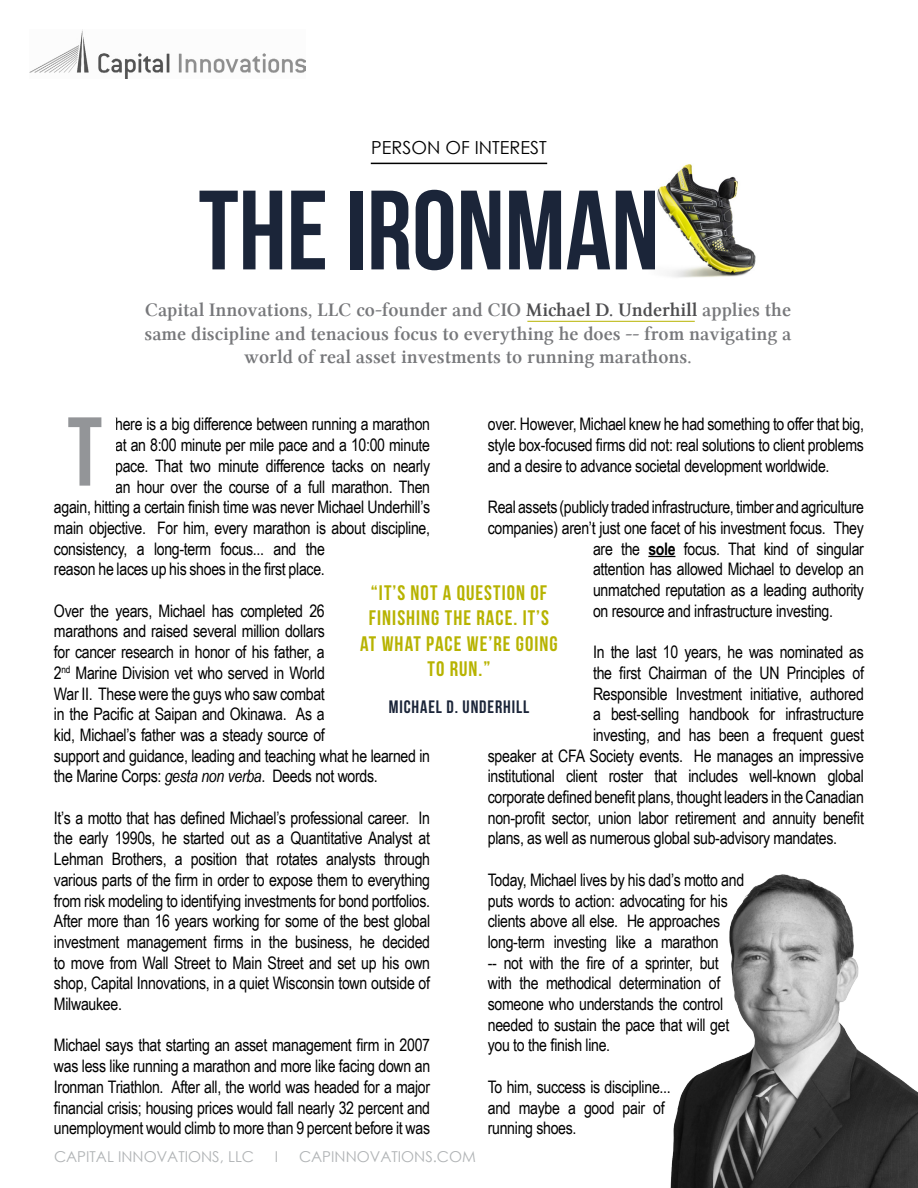
<style>
.page{position:relative;width:918px;height:1188px;background:#fff}
.page>*{position:absolute;margin:0;border:0;box-sizing:border-box;transform-origin:0 0}
.t1{font:112.5px "Bebas Neue";color:#1b2539}
.t2{font:97.5px "Bebas Neue";color:#939598}
.t3{font:21px/25.2px "Bebas Neue";letter-spacing:.05em;color:#b7b301;text-align:center}
.t4{font:19.5px/23.4px "Lin Libertine Z";color:#77787b;text-align:center}
.t5{font:18px "Bebas Neue";letter-spacing:.05em;color:#1b2539}
.t6{font:18px "Century Gothic";color:#000}
.t7{font:17.25px/20.7px "Arial Narrow";letter-spacing:-.02em;color:#000}
.t8{font:15px "Century Gothic";color:#b1b4b6}
.s1{color:#4d4d4f}
.s2{font-weight:700}
.s3{font-style:italic}
</style>
<div class="page">
<img style="left:657px;top:164px;width:99px;height:114px">
<hr style="left:371px;top:163px;width:176px;height:1px;background:#000">
<svg style="left:648px;top:556px;width:27px;height:1px"></svg>
<hr style="left:527px;top:321px;width:168px;height:1px;background:#b7b301">
<img style="left:30px;top:29px;width:276px;height:50px">
<img style="left:670px;top:874px;width:248px;height:314px">
<p class="t6" style="left:371px;top:135px;width:177px">PERSON OF INTEREST</p>
<h1 class="t1" style="left:199px;top:169px;width:462px">THE IRONMAN</h1>
<p class="t4" style="left:145px;top:299px;width:648px">Capital Innovations, LLC co-founder and CIO <span class="s1">Michael D. Underhill</span> applies the same discipline and tenacious focus to everything he does -- from navigating a world of real asset investments to running marathons.</p>
<h2 class="t2" style="left:68px;top:398px;width:36px">T</h2>
<p class="t7" style="left:488px;top:413px;width:378px;text-align:justify">over. However, Michael knew he had something to offer that big, style box-focused firms did not: real solutions to client problems and a desire to advance societal development worldwide.</p>
<p class="t7" style="left:488px;top:496px;width:378px">Real assets (publicly traded infrastructure, timber and agriculture</p>
<p class="t7" style="left:488px;top:517px;width:378px">companies) aren’t just one facet of his investment focus. They</p>
<p class="t7" style="left:593px;top:538px;width:272px">are the <span class="s2">sole</span> focus. That kind of singular</p>
<p class="t7" style="left:593px;top:558px;width:272px">attention has allowed Michael to develop an</p>
<p class="t7" style="left:593px;top:579px;width:272px">unmatched reputation as a leading authority</p>
<p class="t7" style="left:593px;top:600px;width:241px">on resource and infrastructure investing.</p>
<p class="t7" style="left:593px;top:641px;width:272px">In the last 10 years, he was nominated as</p>
<p class="t7" style="left:593px;top:662px;width:272px">the first Chairman of the UN Principles of</p>
<p class="t7" style="left:593px;top:682px;width:272px">Responsible Investment initiative, authored</p>
<p class="t7" style="left:593px;top:703px;width:272px">a best-selling handbook for infrastructure</p>
<p class="t7" style="left:593px;top:724px;width:272px">investing, and has been a frequent guest</p>
<p class="t7" style="left:488px;top:745px;width:378px">speaker at CFA Society events. He manages an impressive</p>
<p class="t7" style="left:488px;top:765px;width:378px">institutional client roster that includes well-known global</p>
<p class="t7" style="left:488px;top:786px;width:378px">corporate defined benefit plans, thought leaders in the Canadian</p>
<p class="t7" style="left:488px;top:807px;width:378px">non-profit sector, union labor retirement and annuity benefit</p>
<p class="t7" style="left:488px;top:827px;width:351px">plans, as well as numerous global sub-advisory mandates.</p>
<p class="t7" style="left:488px;top:869px;width:258px">Today, Michael lives by his dad’s motto and puts words to action: advocating for his clients above all else. He approaches long-term investing like a marathon<br>-- not with the fire of a sprinter, but with the methodical determination of someone who understands the control needed to sustain the pace that will get you to the finish line.</p>
<p class="t7" style="left:488px;top:1076px;width:184px">To him, success is discipline... and maybe a good pair of running shoes.</p>
<p class="t8" style="left:54px;top:1146px;width:202px">CAPITAL INNOVATIONS, LLC</p>
<p class="t8" style="left:275px;top:1146px;width:5px">I</p>
<p class="t8" style="left:299px;top:1146px;width:178px">CAPINNOVATIONS.COM</p>
<p class="t7" style="left:115px;top:413px;width:316px">here is a big difference between running a marathon</p>
<p class="t7" style="left:115px;top:434px;width:316px">at an 8:00 minute per mile pace and a 10:00 minute</p>
<p class="t7" style="left:115px;top:455px;width:316px">pace. That two minute difference tacks on nearly</p>
<p class="t7" style="left:115px;top:475px;width:316px">an hour over the course of a full marathon. Then</p>
<p class="t7" style="left:54px;top:496px;width:378px">again, hitting a certain finish time was never Michael Underhill’s</p>
<p class="t7" style="left:54px;top:517px;width:378px">main objective. For him, every marathon is about discipline,</p>
<p class="t7" style="left:54px;top:538px;width:272px">consistency, a long-term focus... and the</p>
<p class="t7" style="left:54px;top:558px;width:272px">reason he laces up his shoes in the first place.</p>
<p class="t7" style="left:54px;top:600px;width:378px">Over the years, Michael has completed 26<br>marathons and raised several million dollars<br>for cancer research in honor of his father, a<br>2<sup>nd</sup> Marine Division vet who served in World<br>War II. These were the guys who saw combat<br>in the Pacific at Saipan and Okinawa. As a<br>kid, Michael’s father was a steady source of<br>support and guidance, leading and teaching what he learned in the Marine Corps: <span class="s3">gesta non verba</span>. Deeds not words.</p>
<p class="t7" style="left:54px;top:807px;width:378px;text-align:justify">It’s a motto that has defined Michael’s professional career. In the early 1990s, he started out as a Quantitative Analyst at Lehman Brothers, a position that rotates analysts through various parts of the firm in order to expose them to everything from risk modeling to identifying investments for bond portfolios.<br>After more than 16 years working for some of the best global investment management firms in the business, he decided to move from Wall Street to Main Street and set up his own shop, Capital Innovations, in a quiet Wisconsin town outside of Milwaukee.</p>
<p class="t7" style="left:54px;top:1034px;width:378px;text-align:justify">Michael says that starting an asset management firm in 2007 was less like running a marathon and more like facing down an Ironman Triathlon. After all, the world was headed for a major financial crisis; housing prices would fall nearly 32 percent and unemployment would climb to more than 9 percent before it was</p>
<p class="t3" style="left:360px;top:580px;width:199px">“IT’S NOT A QUESTION OF<br>FINISHING THE RACE. IT’S<br>AT WHAT PACE WE’RE GOING<br>TO RUN.”</p>
<p class="t5" style="left:389px;top:697px;width:142px">MICHAEL D. UNDERHILL</p>
</div>
